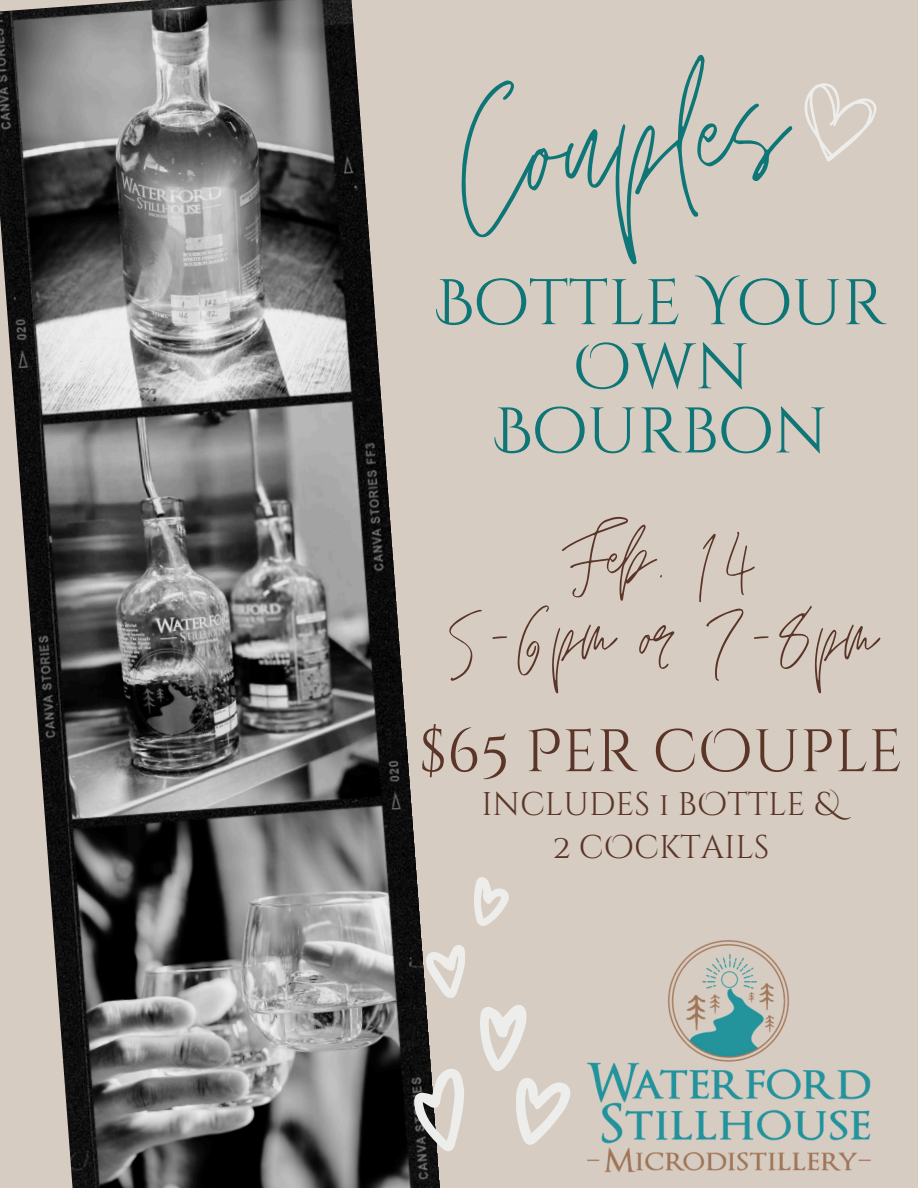
<style>
.page{position:relative;width:918px;height:1188px;background:#d6ccc2}
.page>*{position:absolute;margin:0;border:0;box-sizing:border-box;transform-origin:0 0}
.t1{font:228.6px "Jonathan";color:#0e7676}
.t2{font:106.5px/78.8px "Jonathan";color:#5b3628;text-align:center}
.t3{font:64.35px/64.2px "Cinzel Decorative";color:#0e7676;text-align:center}
.t4{font:59.85px "Cinzel Decorative";color:#5b3628}
.t5{font:32.85px/42.8px "Cinzel Decorative";color:#5b3628;text-align:center}
</style>
<div class="page">
<img style="left:0;top:0;width:440px;height:1188px">
<svg style="left:804px;top:83px;width:73px;height:79px"></svg>
<svg style="left:414px;top:877px;width:157px;height:276px"></svg>
<img style="left:586px;top:940px;width:285px;height:233px">
<h1 class="t1" style="left:443px;top:45px;width:332px;rotate:-7deg">Couples</h1>
<h3 class="t3" style="left:436px;top:271px;width:451px">BOTTLE YOUR<br>OWN<br>BOURBON</h3>
<h2 class="t2" style="left:444px;top:524px;width:435px">Feb. 14<br>5-6pm or 7-8pm</h2>
<h3 class="t4" style="left:419px;top:715px;width:485px">$65 PER COUPLE</h3>
<p class="t5" style="left:481px;top:783px;width:361px">INCLUDES 1 BOTTLE &amp;<br>2 COCKTAILS</p>
</div>
